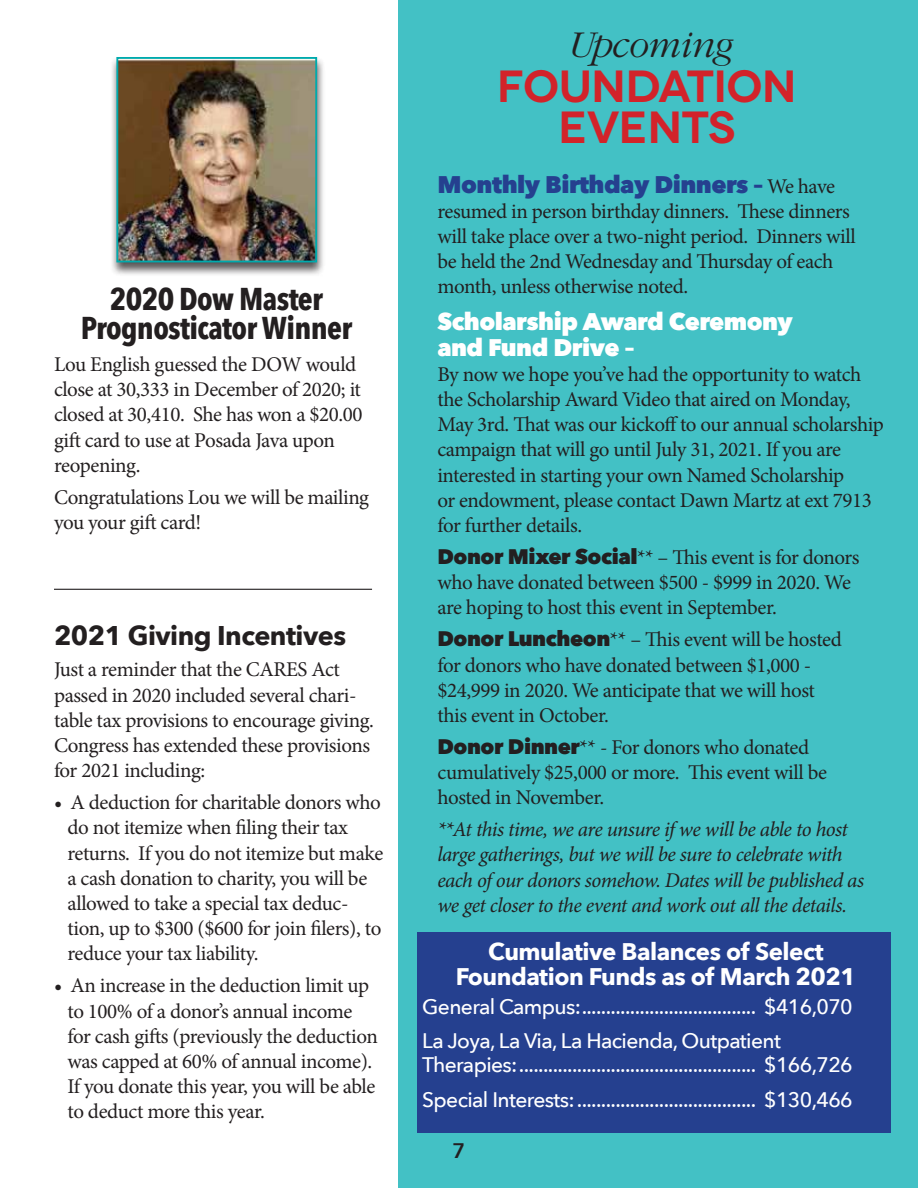
<style>
.page{position:relative;width:918px;height:1188px;background:#fff}
.page>*{position:absolute;margin:0;border:0;box-sizing:border-box;transform-origin:0 0}
.t1{font:600 45px/40.5px "Novecentowide";letter-spacing:-.015em;color:#d2232a;text-align:center}
.t2{font:italic 300 39.3px "Garamond";letter-spacing:-.02em;color:#231f20}
.t3{font:700 31.5px/29.2px "Avenir Next Condensed";letter-spacing:-.02em;color:#231f20;text-align:center}
.t4{font:700 27px "Avenir Next";letter-spacing:-.02em;color:#231f20}
.t5{font:700 24px/25.5px "Avenir Next";letter-spacing:-.02em;color:#fff;text-align:center}
.t6{font:800 24px/25.5px "Avenir Next";letter-spacing:-.02em;color:#fff}
.t7{font:800 24px "Avenir Next";letter-spacing:-.02em;color:#25408f}
.t8{font:21px/25.2px "Minion Pro";letter-spacing:-.02em;color:#231f20}
.t9{font:500 21px/34.5px "Avenir Next";letter-spacing:-.03em;color:#fff}
.t10{font:italic 21px/25.2px "Minion Pro";letter-spacing:-.03em;color:#231f20}
.t11{font:600 21px "Avenir Next";color:#231f20}
.s1{font-family:"Minion Pro";font-weight:400;font-size:21px;color:#231f20}
.s2{font-family:"Avenir Next";font-weight:800}
</style>
<div class="page">
<div style="left:399px;top:0;width:519px;height:1188px;background:#43c1c5"></div>
<div style="left:417px;top:932px;width:474px;height:201px;background:#25408f"></div>
<hr style="left:54px;top:589px;width:318px;height:1px;background:#231f20">
<div style="left:110px;top:56px;width:216px;height:221px;background:#231f20;opacity:.75"></div>
<img style="left:119px;top:60px;width:195px;height:199px">
<div style="left:116px;top:57px;width:201px;height:205px;border:2px solid #00aaad"></div>
<h3 class="t3" style="left:81px;top:284px;width:273px">2020 Dow Master<br>Prognosticator Winner</h3>
<p class="t8" style="left:54px;top:352px;width:310px">Lou English guessed the DOW would close at 30,333 in December of 2020; it closed at 30,410. She has won a $20.00 gift card to use at Posada Java upon reopening.</p>
<p class="t8" style="left:54px;top:485px;width:317px">Congratulations Lou we will be mailing you your gift card!</p>
<p class="t4" style="left:54px;top:612px;width:294px">2021 Giving Incentives</p>
<p class="t8" style="left:54px;top:657px;width:321px">Just a reminder that the CARES Act passed in 2020 included several chari&shy;table tax provisions to encourage giving.<br>Congress has extended these provisions for 2021 including:</p>
<p class="t8" style="left:68px;top:790px;width:317px;text-indent:-14px">• A deduction for charitable donors who do not itemize when filing their tax returns. If you do not itemize but make a cash donation to charity, you will be allowed to take a special tax deduc&shy;tion, up to $300 ($600 for join filers), to reduce your tax liability.</p>
<p class="t8" style="left:68px;top:973px;width:312px;text-indent:-14px">• An increase in the deduction limit up to 100% of a donor’s annual income for cash gifts (previously the deduction was capped at 60% of annual income).<br>If you donate this year, you will be able to deduct more this year.</p>
<h2 class="t2" style="left:567px;top:24px;width:167px">Upcoming</h2>
<h1 class="t1" style="left:497px;top:67px;width:301px">FOUNDATION<br>EVENTS</h1>
<p class="t7" style="left:437px;top:169px;width:399px">Monthly Birthday Dinners – <span class="s1">We have</span></p>
<p class="t8" style="left:437px;top:199px;width:420px">resumed in person birthday dinners. These dinners will take place over a two-night period. Dinners will be held the 2nd Wednesday and Thursday of each month, unless otherwise noted.</p>
<p class="t6" style="left:437px;top:309px;width:357px">Scholarship Award Ceremony and Fund Drive –</p>
<p class="t8" style="left:437px;top:362px;width:448px">By now we hope you’ve had the opportunity to watch the Scholarship Award Video that aired on Monday, May 3rd. That was our kickoff to our annual scholarship campaign that will go until July 31, 2021. If you are interested in starting your own Named Scholarship<br>or endowment, please contact Dawn Martz at ext 7913 for further details.</p>
<p class="t8" style="left:437px;top:545px;width:424px"><span class="s2">Donor Mixer Social</span>** – This event is for donors who have donated between $500 - $999 in 2020. We are hoping to host this event in September.</p>
<p class="t8" style="left:437px;top:627px;width:406px"><span class="s2">Donor Luncheon</span>** – This event will be hosted for donors who have donated between $1,000 - $24,999 in 2020. We anticipate that we will host this event in October.</p>
<p class="t8" style="left:437px;top:735px;width:391px"><span class="s2">Donor Dinner</span>** - For donors who donated cumulatively $25,000 or more. This event will be hosted in November.</p>
<p class="t10" style="left:437px;top:817px;width:428px">**At this time, we are unsure if we will be able to host large gatherings, but we will be sure to celebrate with each of our donors somehow. Dates will be published as we get closer to the event and work out all the details.</p>
<p class="t5" style="left:456px;top:938px;width:402px">Cumulative Balances of Select<br>Foundation Funds as of March 2021</p>
<p class="t9" style="left:422px;top:988px;width:432px">General Campus:.................................... $416,070<br>La Joya, La Via, La Hacienda, Outpatient</p>
<p class="t9" style="left:422px;top:1047px;width:432px">Therapies:................................................. $166,726<br>Special Interests:..................................... $130,466</p>
<p class="t11" style="left:453px;top:1133px;width:14px">7</p>
</div>
